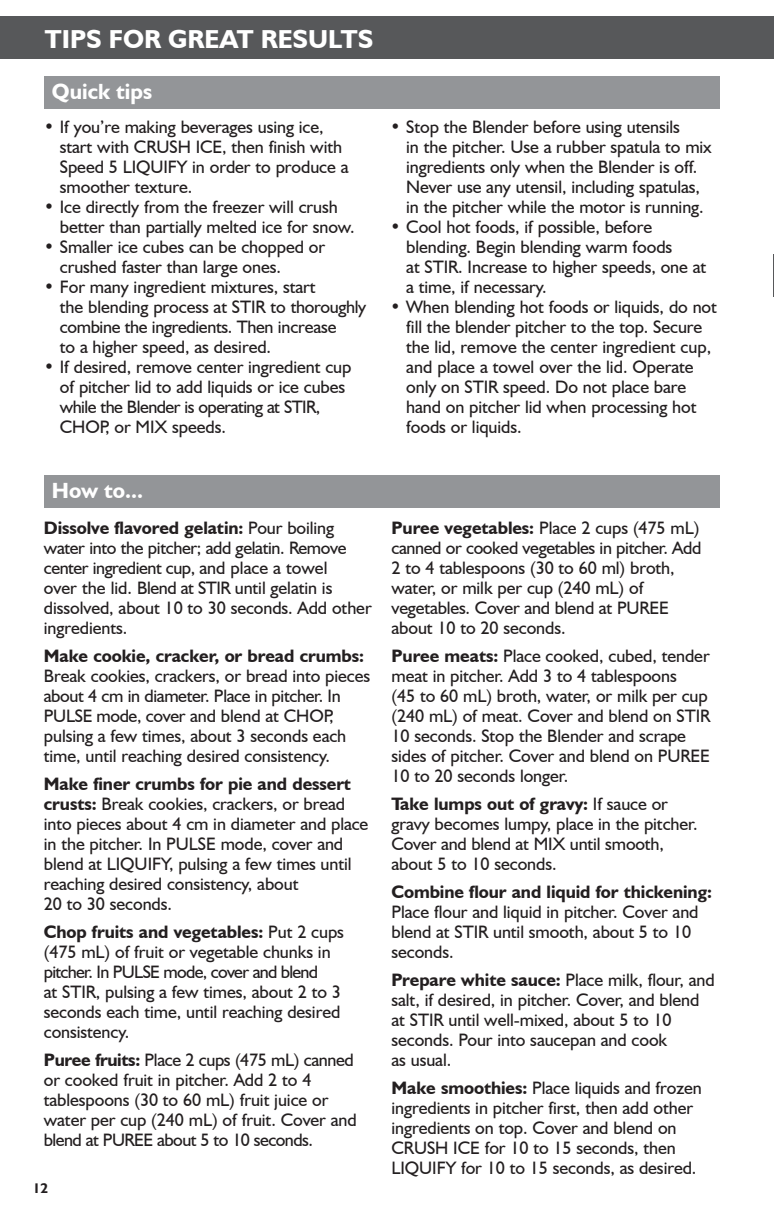
<style>
.page{position:relative;width:774px;height:1224px;background:#fff}
.page>*{position:absolute;margin:0;border:0;box-sizing:border-box;transform-origin:0 0}
.t1{font:700 26px "Humanist 521 BT";color:#fff}
.t2{font:700 22px "Humanist 521 BT";color:#fff}
.t3{font:18px/20px "Humanist 521 BT";letter-spacing:-.005em;color:#231f20}
.t4{font:700 18px "Humanist 521 BT";letter-spacing:-.005em;color:#231f20}
.t5{font:700 14px "Humanist 521 BT";color:#231f20}
.s1{font-weight:700}
</style>
<div class="page">
<div style="left:0;top:17px;width:773px;height:42px;background:#57585a"></div>
<div style="left:44px;top:77px;width:675px;height:32px;background:#939598"></div>
<div style="left:44px;top:476px;width:675px;height:32px;background:#939598"></div>
<hr style="left:773px;top:17px;width:1px;height:42px;background:#57585a">
<hr style="left:773px;top:255px;width:1px;height:42px;background:#57585a">
<h1 class="t1" style="left:45px;top:23px;width:330px">TIPS FOR GREAT RESULTS</h1>
<p class="t2" style="left:52px;top:78px;width:102px">Quick tips</p>
<p class="t3" style="left:60px;top:116px;width:290px;text-indent:-16px">• If you’re making beverages using ice, start with CRUSH ICE, then finish with<br>Speed 5 LIQUIFY in order to produce a smoother texture.</p>
<p class="t3" style="left:60px;top:196px;width:296px;text-indent:-16px">• Ice directly from the freezer will crush better than partially melted ice for snow.</p>
<p class="t3" style="left:60px;top:236px;width:267px;text-indent:-16px">• Smaller ice cubes can be chopped or crushed faster than large ones.</p>
<p class="t3" style="left:60px;top:276px;width:307px;text-indent:-16px">• For many ingredient mixtures, start<br>the blending process at STIR to thoroughly combine the ingredients. Then increase<br>to a higher speed, as desired.</p>
<p class="t3" style="left:60px;top:356px;width:293px;text-indent:-16px">• If desired, remove center ingredient cup of pitcher lid to add liquids or ice cubes while the Blender is operating at STIR, CHOP, or MIX speeds.</p>
<p class="t2" style="left:52px;top:477px;width:93px">How to...</p>
<p class="t3" style="left:44px;top:517px;width:329px"><span class="s1">Dissolve flavored gelatin:</span> Pour boiling water into the pitcher; add gelatin. Remove center ingredient cup, and place a towel<br>over the lid. Blend at STIR until gelatin is dissolved, about 10 to 30 seconds. Add other ingredients.</p>
<p class="t4" style="left:44px;top:644px;width:321px">Make cookie, cracker, or bread crumbs:</p>
<p class="t3" style="left:44px;top:665px;width:327px">Break cookies, crackers, or bread into pieces about 4 cm in diameter. Place in pitcher. In PULSE mode, cover and blend at CHOP, pulsing a few times, about 3 seconds each time, until reaching desired consistency.</p>
<p class="t3" style="left:44px;top:773px;width:326px"><span class="s1">Make finer crumbs for pie and dessert crusts:</span> Break cookies, crackers, or bread into pieces about 4 cm in diameter and place in the pitcher. In PULSE mode, cover and blend at LIQUIFY, pulsing a few times until reaching desired consistency, about<br>20 to 30 seconds.</p>
<p class="t3" style="left:44px;top:921px;width:301px"><span class="s1">Chop fruits and vegetables:</span> Put 2 cups (475 mL) of fruit or vegetable chunks in pitcher. In PULSE mode, cover and blend<br>at STIR, pulsing a few times, about 2 to 3 seconds each time, until reaching desired consistency.</p>
<p class="t3" style="left:44px;top:1049px;width:314px"><span class="s1">Puree fruits:</span> Place 2 cups (475 mL) canned or cooked fruit in pitcher. Add 2 to 4 tablespoons (30 to 60 mL) fruit juice or water per cup (240 mL) of fruit. Cover and blend at PUREE about 5 to 10 seconds.</p>
<p class="t5" style="left:33px;top:1179px;width:17px">12</p>
<p class="t3" style="left:406px;top:116px;width:307px;text-indent:-16px">• Stop the Blender before using utensils<br>in the pitcher. Use a rubber spatula to mix ingredients only when the Blender is off.<br>Never use any utensil, including spatulas, in the pitcher while the motor is running.</p>
<p class="t3" style="left:406px;top:216px;width:301px;text-indent:-16px">• Cool hot foods, if possible, before blending. Begin blending warm foods<br>at STIR. Increase to higher speeds, one at a time, if necessary.</p>
<p class="t3" style="left:406px;top:296px;width:312px;text-indent:-16px">• When blending hot foods or liquids, do not fill the blender pitcher to the top. Secure the lid, remove the center ingredient cup, and place a towel over the lid. Operate only on STIR speed. Do not place bare hand on pitcher lid when processing hot foods or liquids.</p>
<p class="t3" style="left:391px;top:517px;width:311px"><span class="s1">Puree vegetables:</span> Place 2 cups (475 mL) canned or cooked vegetables in pitcher. Add 2 to 4 tablespoons (30 to 60 ml) broth, water, or milk per cup (240 mL) of vegetables. Cover and blend at PUREE about 10 to 20 seconds.</p>
<p class="t3" style="left:391px;top:645px;width:320px"><span class="s1">Puree meats:</span> Place cooked, cubed, tender meat in pitcher. Add 3 to 4 tablespoons<br>(45 to 60 mL) broth, water, or milk per cup (240 mL) of meat. Cover and blend on STIR 10 seconds. Stop the Blender and scrape sides of pitcher. Cover and blend on PUREE 10 to 20 seconds longer.</p>
<p class="t3" style="left:391px;top:793px;width:307px"><span class="s1">Take lumps out of gravy:</span> If sauce or gravy becomes lumpy, place in the pitcher.<br>Cover and blend at MIX until smooth, about 5 to 10 seconds.</p>
<p class="t4" style="left:391px;top:880px;width:322px">Combine flour and liquid for thickening:</p>
<p class="t3" style="left:391px;top:901px;width:308px">Place flour and liquid in pitcher. Cover and blend at STIR until smooth, about 5 to 10 seconds.</p>
<p class="t3" style="left:391px;top:969px;width:324px"><span class="s1">Prepare white sauce:</span> Place milk, flour, and salt, if desired, in pitcher. Cover, and blend at STIR until well-mixed, about 5 to 10 seconds. Pour into saucepan and cook<br>as usual.</p>
<p class="t3" style="left:391px;top:1077px;width:312px"><span class="s1">Make smoothies:</span> Place liquids and frozen ingredients in pitcher first, then add other ingredients on top. Cover and blend on CRUSH ICE for 10 to 15 seconds, then LIQUIFY for 10 to 15 seconds, as desired.</p>
</div>
